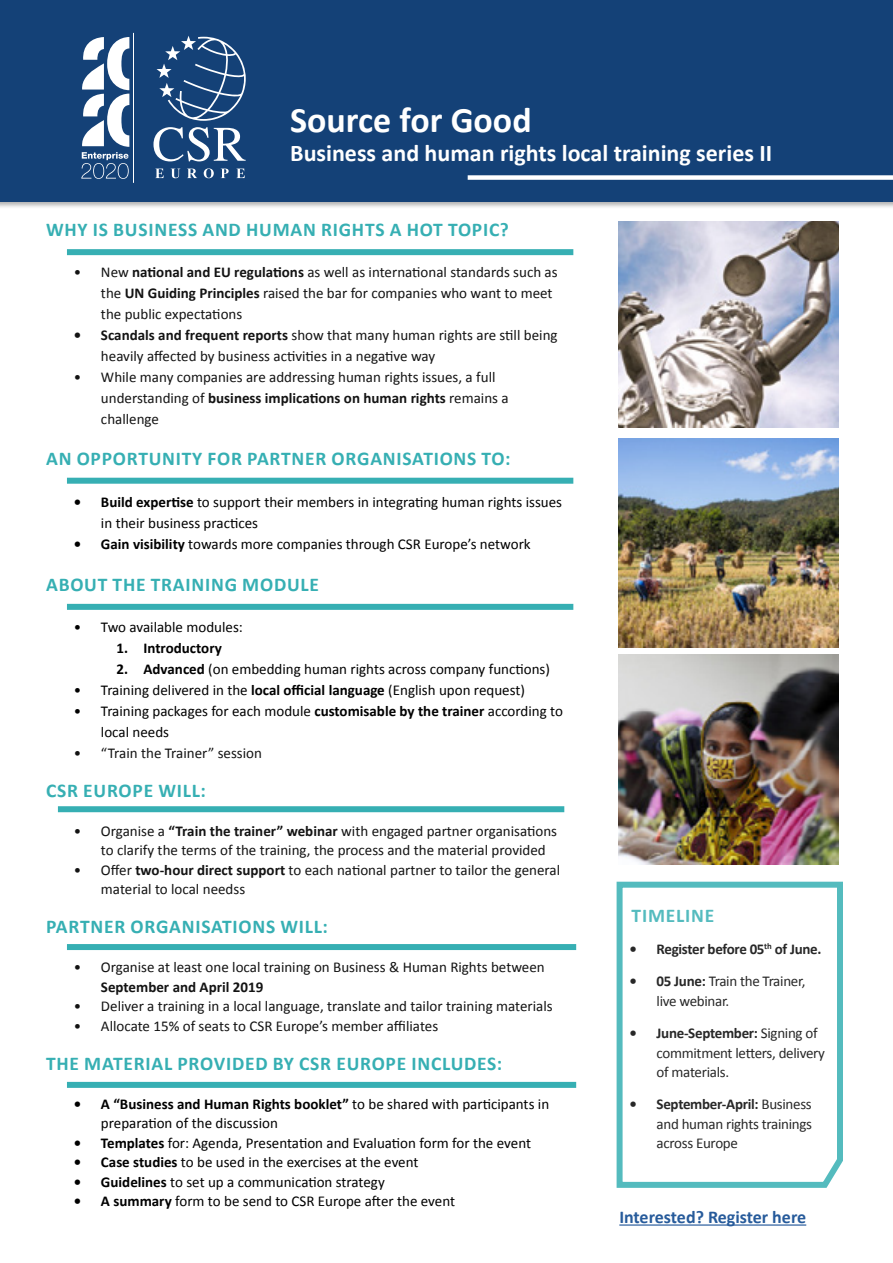
<style>
.page{position:relative;width:893px;height:1263px;background:#fff}
.page>*{position:absolute;margin:0;border:0;box-sizing:border-box;transform-origin:0 0}
.t1{font:700 36px "Calibri";color:#fff}
.t2{font:700 24px "Calibri";color:#fff}
.t3{font:700 19.5px "Calibri";letter-spacing:.04em;color:#36afb3}
.t4{font:700 18px "Calibri";color:#275b9b}
.t5{font:15px/21px "Calibri";color:#131313}
.t6{font:15px/19.5px "Calibri";color:#000}
.t7{font:15px/19.5px "Calibri";letter-spacing:-.02em;color:#000}
.t8{font:700 15px "Calibri";letter-spacing:-.02em;color:#000}
.t9{font:700 15px "Calibri";color:#131313}
.t10{font:700 15px "Calibri";color:#000}
.s1{font-weight:700}
</style>
<div class="page">
<img style="left:618px;top:221px;width:220px;height:207px">
<div style="left:67px;top:249px;width:506px;height:6px;background:#36afb3"></div>
<div style="left:0;top:0;width:893px;height:208px;background:#000;opacity:.3"></div>
<div style="left:0;top:0;width:893px;height:201px;background:#144177"></div>
<svg style="left:153px;top:127px;width:93px;height:34px"></svg>
<svg style="left:157px;top:36px;width:89px;height:85px"></svg>
<svg style="left:155px;top:169px;width:9px;height:9px"></svg>
<svg style="left:171px;top:169px;width:9px;height:9px"></svg>
<svg style="left:187px;top:169px;width:10px;height:9px"></svg>
<svg style="left:204px;top:168px;width:10px;height:10px"></svg>
<svg style="left:221px;top:169px;width:8px;height:9px"></svg>
<svg style="left:236px;top:169px;width:9px;height:9px"></svg>
<svg style="left:81px;top:37px;width:48px;height:142px"></svg>
<hr style="left:133px;top:33px;width:1px;height:150px;background:#fff">
<div style="left:468px;top:175px;width:425px;height:5px;background:#fff"></div>
<div style="left:67px;top:478px;width:506px;height:6px;background:#36afb3"></div>
<div style="left:67px;top:604px;width:506px;height:6px;background:#36afb3"></div>
<div style="left:67px;top:944px;width:509px;height:6px;background:#36afb3"></div>
<div style="left:58px;top:806px;width:506px;height:6px;background:#36afb3"></div>
<div style="left:67px;top:1082px;width:509px;height:6px;background:#36afb3"></div>
<img style="left:618px;top:438px;width:220px;height:209px">
<svg style="left:616px;top:881px;width:227px;height:307px"></svg>
<img style="left:618px;top:655px;width:220px;height:209px">
<hr style="left:619px;top:1224px;width:187px;height:1px;background:#275b9b">
<h1 class="t1" style="left:290px;top:97px;width:243px">Source for Good</h1>
<h2 class="t2" style="left:290px;top:138px;width:483px">Business and human rights local training series II</h2>
<h3 class="t3" style="left:46px;top:217px;width:464px">WHY IS BUSINESS AND HUMAN RIGHTS A HOT TOPIC?</h3>
<p class="t5" style="left:101px;top:262px;width:458px;text-indent:-27px">• New <span class="s1">national and EU regulations</span> as well as international standards such as the <span class="s1">UN Guiding Principles</span> raised the bar for companies who want to meet the public expectations</p>
<p class="t5" style="left:101px;top:325px;width:458px;text-indent:-27px"><span class="s1">• Scandals and frequent reports</span> show that many human rights are still being heavily affected by business activities in a negative way</p>
<p class="t5" style="left:101px;top:367px;width:409px;text-indent:-27px">• While many companies are addressing human rights issues, a full understanding of <span class="s1">business implications on human rights</span> remains a challenge</p>
<h3 class="t3" style="left:46px;top:446px;width:466px">AN OPPORTUNITY FOR PARTNER ORGANISATIONS TO:</h3>
<p class="t6" style="left:101px;top:492px;width:463px;line-height:21px;text-indent:-27px"><span class="s1">• Build expertise</span> to support their members in integrating human rights issues in their business practices</p>
<p class="t6" style="left:74px;top:535px;width:458px"><span class="s1">• Gain visibility</span> towards more companies through CSR Europe’s network</p>
<h3 class="t3" style="left:46px;top:572px;width:274px">ABOUT THE TRAINING MODULE</h3>
<p class="t6" style="left:74px;top:617px;width:170px">• Two available modules:</p>
<p class="t10" style="left:117px;top:638px;width:107px">1. Introductory</p>
<p class="t6" style="left:117px;top:659px;width:435px"><span class="s1">2. Advanced</span> (on embedding human rights across company functions)</p>
<p class="t6" style="left:74px;top:680px;width:453px">• Training delivered in the <span class="s1">local official language</span> (English upon request)</p>
<p class="t6" style="left:101px;top:700px;width:464px;line-height:21px;text-indent:-27px">• Training packages for each module <span class="s1">customisable by the trainer</span> according to local needs</p>
<p class="t5" style="left:74px;top:742px;width:190px">• “Train the Trainer” session</p>
<h3 class="t3" style="left:46px;top:778px;width:161px">CSR EUROPE WILL:</h3>
<p class="t5" style="left:101px;top:821px;width:458px;line-height:19.5px;text-indent:-27px">• Organise a <span class="s1">“Train the trainer” webinar</span> with engaged partner organisations to clarify the terms of the training, the process and the material provided</p>
<p class="t5" style="left:101px;top:860px;width:461px;line-height:19.5px;text-indent:-27px">• Offer <span class="s1">two-hour direct support</span> to each national partner to tailor the general material to local needss</p>
<h3 class="t3" style="left:46px;top:914px;width:283px">PARTNER ORGANISATIONS WILL:</h3>
<p class="t5" style="left:74px;top:957px;width:472px">• Organise at least one local training on Business &amp; Human Rights between</p>
<p class="t9" style="left:101px;top:977px;width:164px">September and April 2019</p>
<p class="t5" style="left:74px;top:996px;width:480px">• Deliver a training in a local language, translate and tailor training materials</p>
<p class="t5" style="left:74px;top:1015px;width:366px">• Allocate 15% of seats to CSR Europe’s member affiliates</p>
<h3 class="t3" style="left:46px;top:1051px;width:458px">THE MATERIAL PROVIDED BY CSR EUROPE INCLUDES:</h3>
<p class="t6" style="left:101px;top:1094px;width:450px;text-indent:-27px"><span class="s1">• A “Business and Human Rights booklet”</span> to be shared with participants in preparation of the discussion</p>
<p class="t6" style="left:74px;top:1133px;width:459px"><span class="s1">• Templates</span> for: Agenda, Presentation and Evaluation form for the event</p>
<p class="t6" style="left:74px;top:1153px;width:346px"><span class="s1">• Case studies</span> to be used in the exercises at the event</p>
<p class="t6" style="left:74px;top:1172px;width:312px"><span class="s1">• Guidelines</span> to set up a communication strategy</p>
<p class="t6" style="left:74px;top:1192px;width:383px"><span class="s1">• A summary</span> form to be send to CSR Europe after the event</p>
<h3 class="t3" style="left:632px;top:903px;width:84px">TIMELINE</h3>
<p class="t8" style="left:630px;top:939px;width:193px">• Register before 05<sup>th</sup> of June.</p>
<p class="t7" style="left:657px;top:972px;width:150px;text-indent:-27px"><span class="s1">• 05 June:</span> Train the Trainer, live webinar.</p>
<p class="t7" style="left:657px;top:1023px;width:170px;text-indent:-27px"><span class="s1">• June-September:</span> Signing of commitment letters, delivery of materials.</p>
<p class="t6" style="left:657px;top:1095px;width:157px;text-align:justify;text-indent:-27px"><span class="s1">• September-April:</span> Business and human rights trainings across Europe</p>
<p class="t4" style="left:619px;top:1205px;width:188px">Interested? Register here</p>
</div>
